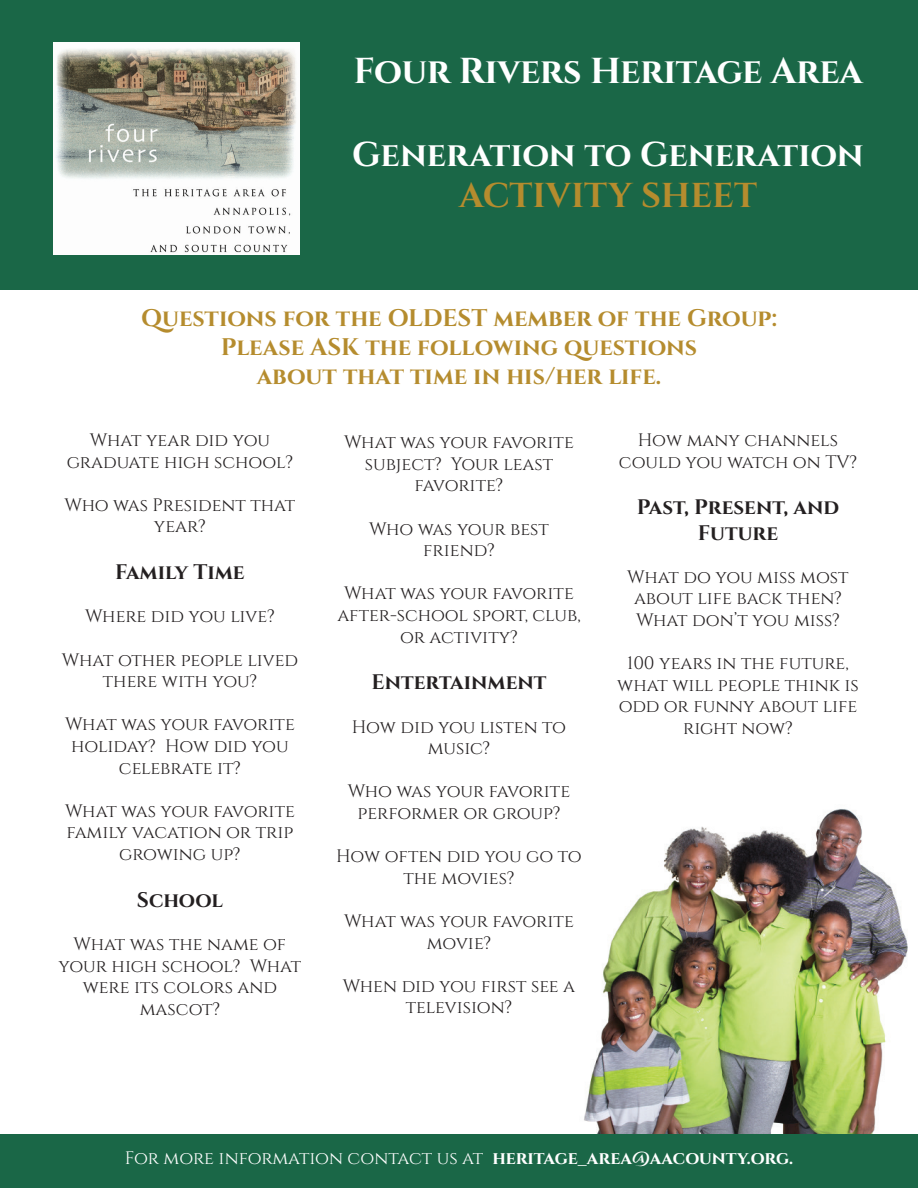
<style>
.page{position:relative;width:918px;height:1188px;background:#fff}
.page>*{position:absolute;margin:0;border:0;box-sizing:border-box;transform-origin:0 0}
.t1{font:700 36px "Cinzel";letter-spacing:-.01em;color:#fff}
.t2{font:700 34.5px "Cinzel";letter-spacing:-.005em;color:#fff}
.t3{font:700 34.5px "Cinzel";color:#b58c2e}
.t4{font:700 24px/28.8px "Cinzel";letter-spacing:-.005em;color:#b58c2e;text-align:center}
.t5{font:700 21px/25.2px "Cinzel";color:#231f20;text-align:center}
.t6{font:18px/21.6px "Cinzel";color:#231f20;text-align:center}
.t7{font:18px "Cinzel";letter-spacing:-.005em;color:#fff}
.s1{font-weight:700}
</style>
<div class="page">
<img style="left:584px;top:809px;width:324px;height:325px">
<div style="left:0;top:1134px;width:918px;height:54px;background:#1a6747"></div>
<div style="left:0;top:0;width:918px;height:289px;background:#1a6747"></div>
<img style="left:54px;top:43px;width:246px;height:211px">
<h1 class="t1" style="left:353px;top:49px;width:511px">Four Rivers Heritage Area</h1>
<h2 class="t2" style="left:352px;top:133px;width:513px">Generation to Generation</h2>
<h2 class="t3" style="left:459px;top:174px;width:299px">ACTIVITY SHEET</h2>
<h3 class="t4" style="left:141px;top:305px;width:637px">Questions for the OLDEST member of the Group:<br>Please ASK the following questions<br>about that time in his/her life.</h3>
<p class="t6" style="left:67px;top:430px;width:228px">What year did you graduate high school?</p>
<p class="t6" style="left:65px;top:495px;width:232px">Who was President that year?</p>
<p class="t5" style="left:115px;top:561px;width:131px">Family Time</p>
<p class="t6" style="left:85px;top:606px;width:191px">Where did you live?</p>
<p class="t6" style="left:62px;top:650px;width:238px">What other people lived there with you?</p>
<p class="t6" style="left:65px;top:714px;width:231px">What was your favorite holiday? How did you celebrate it?</p>
<p class="t6" style="left:65px;top:801px;width:231px">What was your favorite family vacation or trip growing up?</p>
<p class="t5" style="left:137px;top:888px;width:88px">School</p>
<p class="t6" style="left:59px;top:934px;width:244px">What was the name of your high school? What were its colors and mascot?</p>
<p class="t6" style="left:344px;top:432px;width:231px">What was your favorite subject? Your least favorite?</p>
<p class="t6" style="left:369px;top:518px;width:181px">Who was your best friend?</p>
<p class="t6" style="left:337px;top:583px;width:245px">What was your favorite after-school sport, club, or activity?</p>
<p class="t5" style="left:372px;top:671px;width:176px">Entertainment</p>
<p class="t6" style="left:352px;top:716px;width:216px">How did you listen to music?</p>
<p class="t6" style="left:348px;top:781px;width:224px">Who was your favorite performer or group?</p>
<p class="t6" style="left:336px;top:846px;width:247px">How often did you go to the movies?</p>
<p class="t6" style="left:344px;top:911px;width:231px">What was your favorite movie?</p>
<p class="t6" style="left:343px;top:976px;width:234px">When did you first see a television?</p>
<p class="t6" style="left:619px;top:430px;width:240px">How many channels could you watch on TV?</p>
<p class="t5" style="left:637px;top:496px;width:204px">Past, Present, and<br>Future</p>
<p class="t6" style="left:627px;top:567px;width:223px">What do you miss most about life back then?<br>What don’t you miss?</p>
<p class="t6" style="left:617px;top:653px;width:243px">100 years in the future, what will people think is odd or funny about life right now?</p>
<p class="t7" style="left:125px;top:1148px;width:670px">For more information contact us at <span class="s1">heritage_area@aacounty.org.</span></p>
</div>
